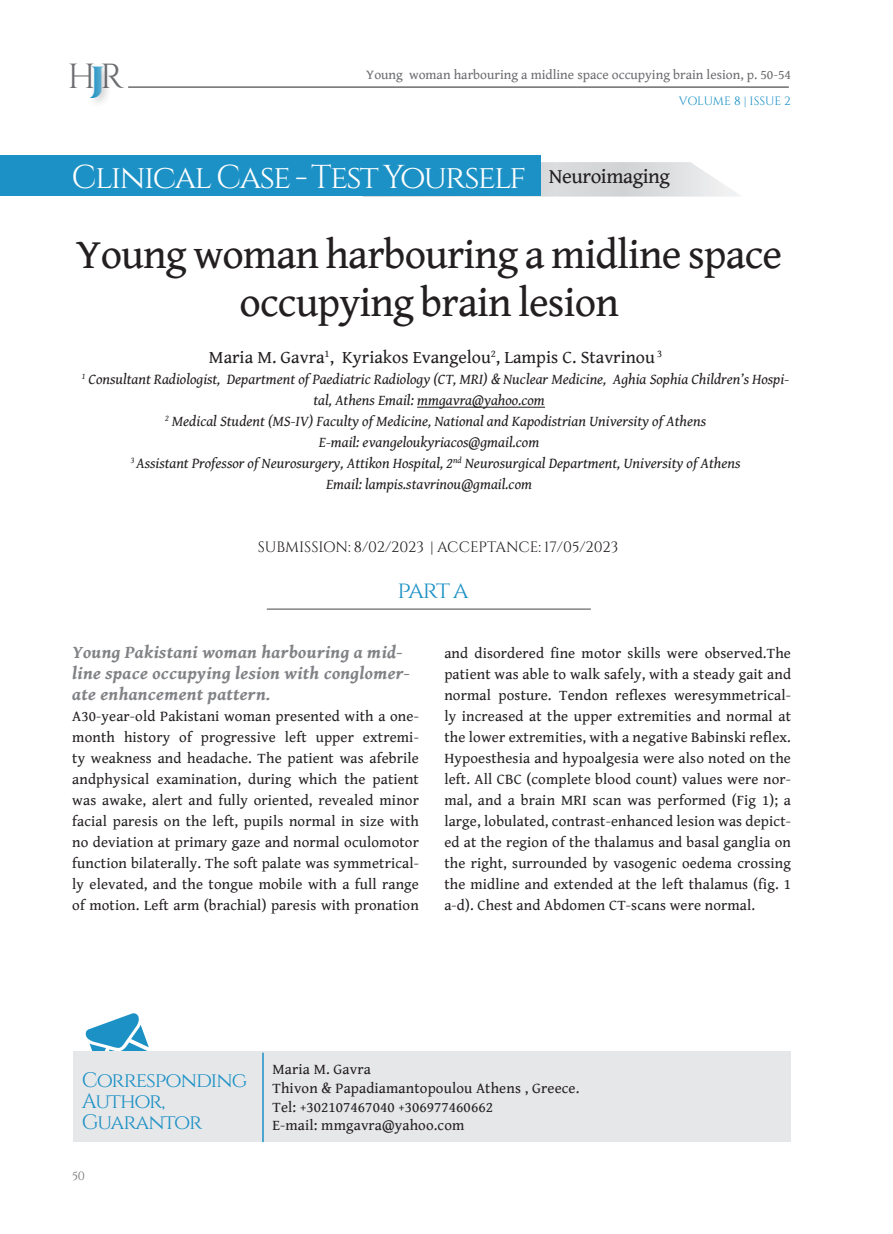
<style>
.page{position:relative;width:893px;height:1234px;background:#fff}
.page>*{position:absolute;margin:0;border:0;box-sizing:border-box;transform-origin:0 0}
.Titlos{font:42px/48px "Gentium Book Basic";letter-spacing:-.02em;color:#231f20;text-align:center}
.t1{font:34.8px "Cinzel";color:#6c6d70}
.Reff{font:33px "Cinzel";letter-spacing:-.05em;color:#fff}
.Reff-2{font:24px "Cinzel";color:#1c91c5}
.Reff-3{font:21px/21px "Cinzel";letter-spacing:-.05em;color:#1c91c5}
.Titlos-2{font:21px "Gentium Book Basic";letter-spacing:-.02em;color:#231f20}
.MESOTITLOS{font:italic 700 18px/21px "Gentium Book Basic";letter-spacing:.02em;color:#808285}
.t2{font:18px "Gentium Book Basic";color:#231f20}
.Βασικό{font:15px/21px "Gentium Book Basic";letter-spacing:.01em;color:#231f20;text-align:justify}
.t3{font:italic 15px/21px "Gentium Book Basic";color:#231f20}
.TEXT_new{font:15px "Cinzel";color:#231f20}
.t4{font:13.5px "Gentium Book Basic";color:#6c6d70}
.t5{font:12px "Cinzel";letter-spacing:-.015em;color:#1c91c5}
.t6{font:12px "Cinzel";color:#6c6d70}
.s1{font-weight:900;color:#1c91c5}
</style>
<div class="page">
<hr style="left:128px;top:86px;width:661px;height:2px;background:#6c6d70">
<div style="left:87px;top:61px;width:27px;height:47px;background:#231f20;opacity:.25"></div>
<svg style="left:540px;top:162px;width:199px;height:34px;background:#dedfe1"></svg>
<div style="left:0;top:156px;width:540px;height:40px;background:#1c91c5"></div>
<hr style="left:417px;top:407px;width:128px;height:1px;background:#231f20">
<hr style="left:267px;top:608px;width:324px;height:1px;background:#828487">
<svg style="left:86px;top:1013px;width:63px;height:38px"></svg>
<div style="left:73px;top:1051px;width:718px;height:90px;background:#e6e7e9"></div>
<hr style="left:262px;top:1052px;width:2px;height:89px;background:#1c91c5">
<h2 class="t1" style="left:68px;top:56px;width:58px">H<span class="s1">J</span>R</h2>
<p class="t4" style="left:366px;top:65px;width:426px">Young woman harbouring a midline space occupying brain lesion, p. 50-54</p>
<p class="t5" style="left:679px;top:94px;width:113px">VOLUME 8 | ISSUE 2</p>
<p class="Reff" style="left:72px;top:157px;width:456px">Clinical Case - Test Yourself</p>
<p class="Titlos-2" style="left:549px;top:160px;width:123px">Neuroimaging</p>
<p class="Titlos" style="left:76px;top:229px;width:707px">Young woman harbouring a midline space occupying brain lesion</p>
<p class="t2" style="left:209px;top:344px;width:455px">Maria M. Gavra<sup>1</sup>, Kyriakos Evangelou<sup>2</sup>, Lampis C. Stavrinou <sup>3</sup></p>
<p class="t3" style="left:313px;top:368px;width:478px;text-indent:-232px"><sup>1</sup> Consultant Radiologist, Department of Paediatric Radiology (CT, MRI) &amp; Nuclear Medicine, Aghia Sophia Children’s Hospi&shy;tal, Athens Email: mmgavra@yahoo.com</p>
<p class="t3" style="left:319px;top:410px;width:389px;text-indent:-154px"><sup>2</sup> Medical Student (MS-IV) Faculty of Medicine, National and Kapodistrian University of Athens<br>E-mail: evangeloukyriacos@gmail.com</p>
<p class="t3" style="left:326px;top:452px;width:416px;text-indent:-195px"><sup>3</sup> Assistant Professor of Neurosurgery, Attikon Hospital, 2<sup>nd</sup> Neurosurgical Department, University of Athens<br>Email: lampis.stavrinou@gmail.com</p>
<p class="TEXT_new" style="left:258px;top:538px;width:362px">SUBMISSION: 8/02/2023 | ACCEPTANCE: 17/05/2023</p>
<p class="Reff-2" style="left:397px;top:576px;width:73px">part a</p>
<p class="MESOTITLOS" style="left:72px;top:640px;width:339px">Young Pakistani woman harbouring a mid&shy;line space occupying lesion with conglomer&shy;ate enhancement pattern.</p>
<p class="Βασικό" style="left:72px;top:704px;width:348px">A30-year-old Pakistani woman presented with a one&shy;month history of progressive left upper extremi&shy;ty weakness and headache. The patient was afebrile andphysical examination, during which the patient was awake, alert and fully oriented, revealed minor facial paresis on the left, pupils normal in size with no deviation at primary gaze and normal oculomotor function bilaterally. The soft palate was symmetrical&shy;ly elevated, and the tongue mobile with a full range of motion. Left arm (brachial) paresis with pronation</p>
<p class="Βασικό" style="left:444px;top:641px;width:348px">and disordered fine motor skills were observed.The patient was able to walk safely, with a steady gait and normal posture. Tendon reflexes weresymmetrical&shy;ly increased at the upper extremities and normal at the lower extremities, with a negative Babinski reflex.<br>Hypoesthesia and hypoalgesia were also noted on the left. All CBC (complete blood count) values were nor&shy;mal, and a brain MRI scan was performed (Fig 1); a large, lobulated, contrast-enhanced lesion was depict&shy;ed at the region of the thalamus and basal ganglia on the right, surrounded by vasogenic oedema crossing the midline and extended at the left thalamus (fig. 1 a-d). Chest and Abdomen CT-scans were normal.</p>
<p class="Reff-3" style="left:82px;top:1068px;width:167px">Corresponding<br>Author,<br>Guarantor</p>
<p class="t6" style="left:72px;top:1168px;width:15px">50</p>
<p class="Βασικό" style="left:272px;top:1058px;width:100px">Maria M. Gavra</p>
<p class="Βασικό" style="left:272px;top:1076px;width:308px">Thivon &amp; Papadiamantopoulou Athens , Greece.</p>
<p class="Βασικό" style="left:272px;top:1095px;width:222px">Tel: +302107467040 +306977460662</p>
<p class="Βασικό" style="left:272px;top:1114px;width:193px">E-mail: mmgavra@yahoo.com</p>
</div>
